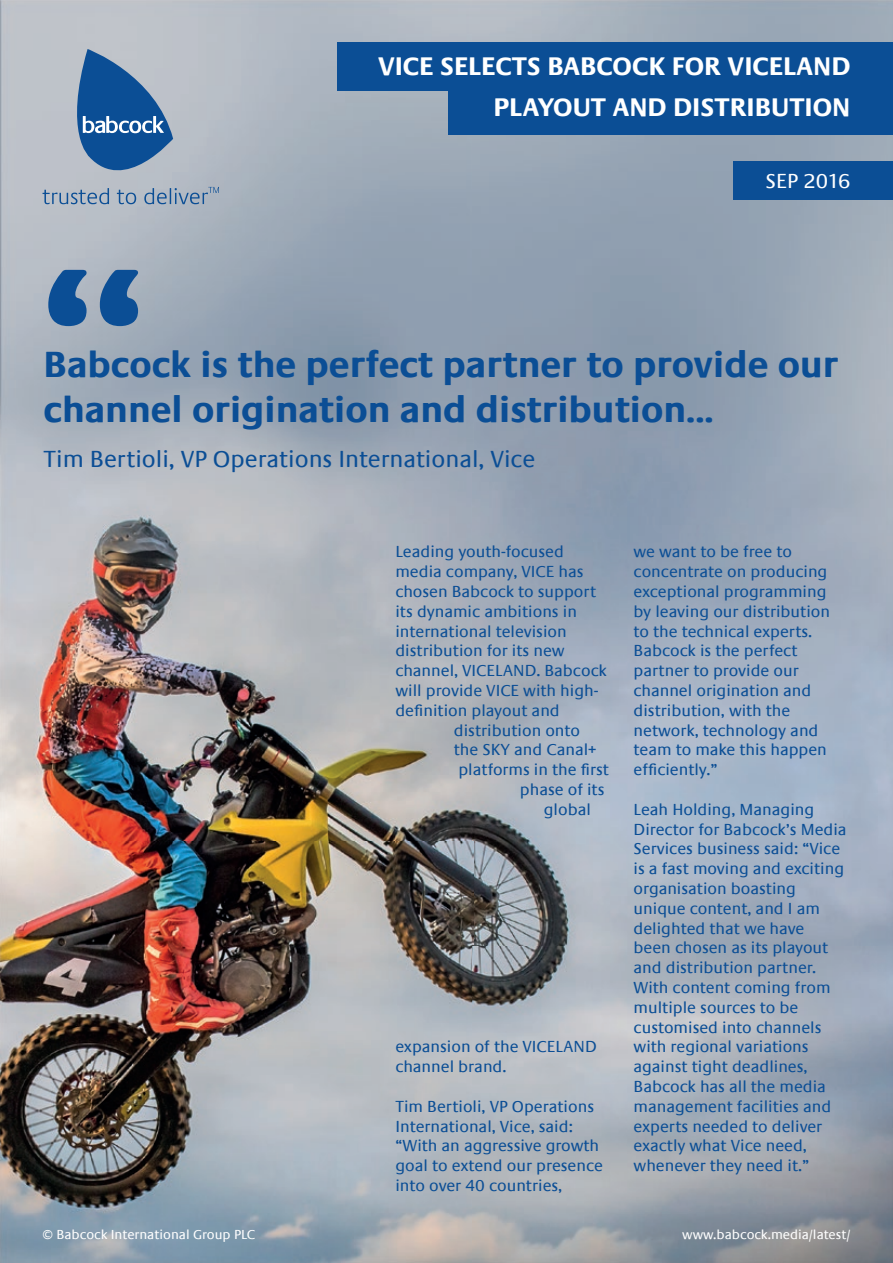
<style>
.page{position:relative;width:893px;height:1263px;background:#fff}
.page>*{position:absolute;margin:0;border:0;box-sizing:border-box;transform-origin:0 0}
.t1{font:700 225px "Praxis LT";color:#0b4e95}
.t2{font:700 37.5px/45px "Praxis LT";color:#0b4e95}
.t3{font:700 26.25px/40.5px "Praxis LT";color:#fff;text-align:right}
.t4{font:24px "Praxis LT";color:#0b4e95}
.t5{font:21px "Praxis LT";color:#fff}
.t6{font:16.5px/19.8px "Praxis LT";color:#0b4e95}
.t7{font:13.5px "Praxis LT";color:#fff}
</style>
<div class="page">
<img style="left:0;top:0;width:893px;height:1263px">
<svg style="left:77px;top:49px;width:96px;height:121px;background:#527dab"></svg>
<svg style="left:43px;top:188px;width:66px;height:16px"></svg>
<svg style="left:117px;top:190px;width:19px;height:14px"></svg>
<svg style="left:144px;top:187px;width:75px;height:17px"></svg>
<div style="left:734px;top:161px;width:159px;height:39px;background:#0b4e95"></div>
<div style="left:338px;top:43px;width:555px;height:48px;background:#0b4e95"></div>
<div style="left:449px;top:79px;width:444px;height:56px;background:#0b4e95"></div>
<h3 class="t3" style="left:378px;top:47px;width:474px">VICE SELECTS BABCOCK FOR VICELAND<br>PLAYOUT AND DISTRIBUTION</h3>
<p class="t5" style="left:766px;top:169px;width:86px">SEP 2016</p>
<h1 class="t1" style="left:44px;top:224px;width:103px">“</h1>
<h2 class="t2" style="left:44px;top:343px;width:796px">Babcock is the perfect partner to provide our channel origination and distribution...</h2>
<h3 class="t4" style="left:44px;top:446px;width:493px">Tim Bertioli, VP Operations International, Vice</h3>
<p class="t7" style="left:43px;top:1227px;width:214px">© Babcock International Group PLC</p>
<p class="t6" style="left:395px;top:542px;width:170px">Leading youth-focused</p>
<p class="t6" style="left:395px;top:562px;width:190px">media company, VICE has</p>
<p class="t6" style="left:395px;top:582px;width:202px">chosen Babcock to support</p>
<p class="t6" style="left:395px;top:602px;width:183px">its dynamic ambitions in</p>
<p class="t6" style="left:395px;top:621px;width:173px">international television</p>
<p class="t6" style="left:395px;top:641px;width:171px">distribution for its new</p>
<p class="t6" style="left:395px;top:661px;width:213px">channel, VICELAND. Babcock</p>
<p class="t6" style="left:395px;top:681px;width:205px">will provide VICE with high-</p>
<p class="t6" style="left:395px;top:701px;width:166px">definition playout and</p>
<p class="t6" style="left:454px;top:720px;width:128px">distribution onto</p>
<p class="t6" style="left:454px;top:740px;width:144px">the SKY and Canal+</p>
<p class="t6" style="left:458px;top:760px;width:152px">platforms in the first</p>
<p class="t6" style="left:520px;top:780px;width:86px">phase of its</p>
<p class="t6" style="left:544px;top:800px;width:48px">global</p>
<p class="t6" style="left:395px;top:1037px;width:203px">expansion of the VICELAND channel brand.</p>
<p class="t6" style="left:395px;top:1097px;width:209px">Tim Bertioli, VP Operations<br>International, Vice, said: “With an aggressive growth goal to extend our presence into over 40 countries,</p>
<p class="t6" style="left:634px;top:542px;width:198px">we want to be free to concentrate on producing exceptional programming by leaving our distribution to the technical experts.<br>Babcock is the perfect partner to provide our channel origination and distribution, with the network, technology and team to make this happen efficiently.”</p>
<p class="t6" style="left:634px;top:800px;width:215px">Leah Holding, Managing<br>Director for Babcock’s Media<br>Services business said: “Vice is a fast moving and exciting organisation boasting unique content, and I am delighted that we have<br>been chosen as its playout and distribution partner.<br>With content coming from multiple sources to be customised into channels with regional variations against tight deadlines,<br>Babcock has all the media management facilities and experts needed to deliver exactly what Vice need, whenever they need it.”</p>
<p class="t7" style="left:682px;top:1227px;width:170px">www.babcock.media/latest/</p>
</div>
